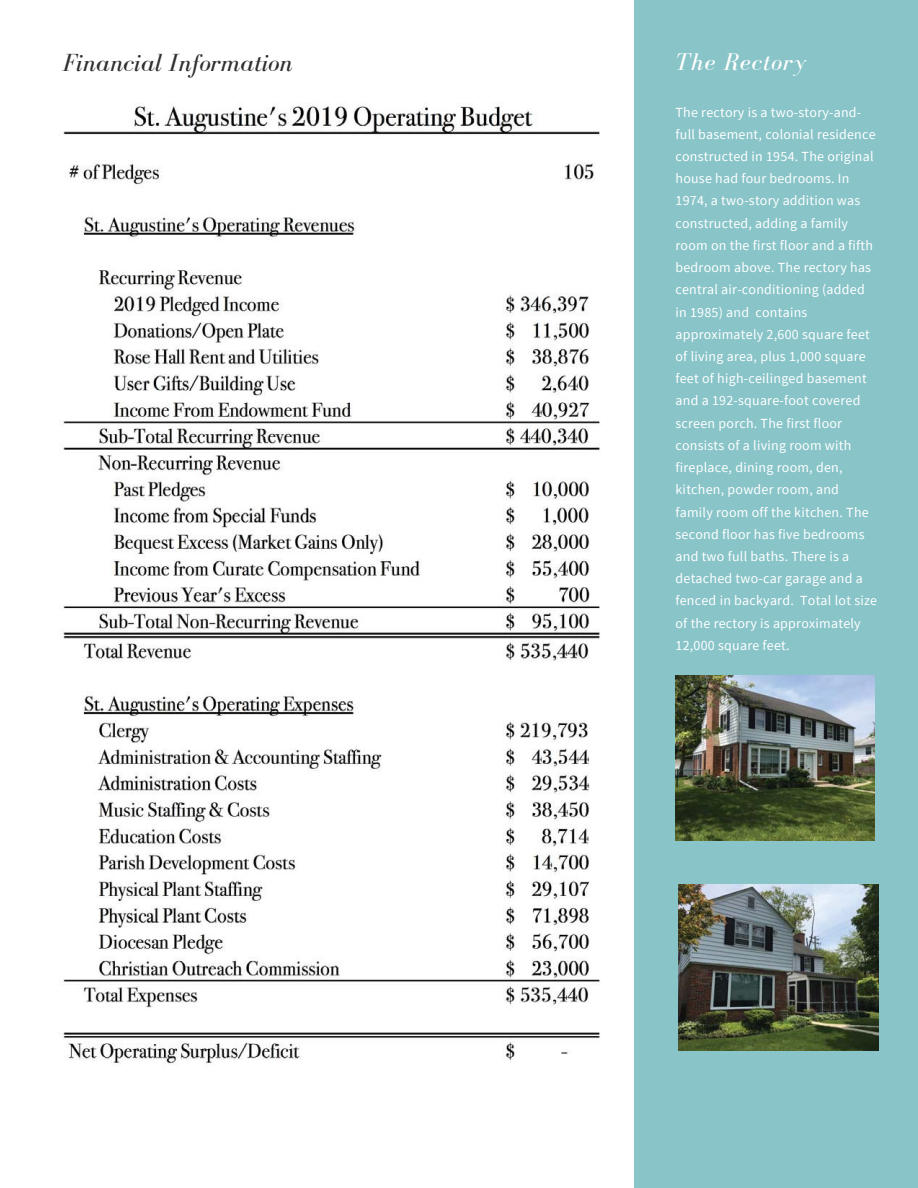
<style>
.page{position:relative;width:918px;height:1188px;background:#fff}
.page>*{position:absolute;margin:0;border:0;box-sizing:border-box;transform-origin:0 0}
.t1{font:italic 25.5px "Bodoni FLF";color:#312f30}
.t2{font:italic 24.9px "Bodoni FLF";letter-spacing:.04em;color:#fff}
.t3{font:13.95px/22.2px "Source Sans Pro";letter-spacing:.02em;color:#fff}
</style>
<div class="page">
<div style="left:635px;top:0;width:283px;height:1188px;background:#88c4c8"></div>
<img style="left:676px;top:675px;width:199px;height:166px">
<img style="left:679px;top:885px;width:199px;height:165px">
<img style="left:63px;top:105px;width:538px;height:960px">
<h1 class="t1" style="left:63px;top:49px;width:232px">Financial Information</h1>
<h2 class="t2" style="left:676px;top:49px;width:132px">The Rectory</h2>
<p class="t3" style="left:676px;top:100px;width:203px">The rectory is a two-story-and&shy;full basement, colonial residence constructed in 1954. The original house had four bedrooms. In<br>1974, a two-story addition was constructed, adding a family room on the first floor and a fifth bedroom above. The rectory has central air-conditioning (added in 1985) and contains approximately 2,600 square feet of living area, plus 1,000 square feet of high-ceilinged basement and a 192-square-foot covered screen porch. The first floor consists of a living room with fireplace, dining room, den, kitchen, powder room, and family room off the kitchen. The second floor has five bedrooms and two full baths. There is a detached two-car garage and a fenced in backyard. Total lot size of the rectory is approximately<br>12,000 square feet.</p>
</div>
